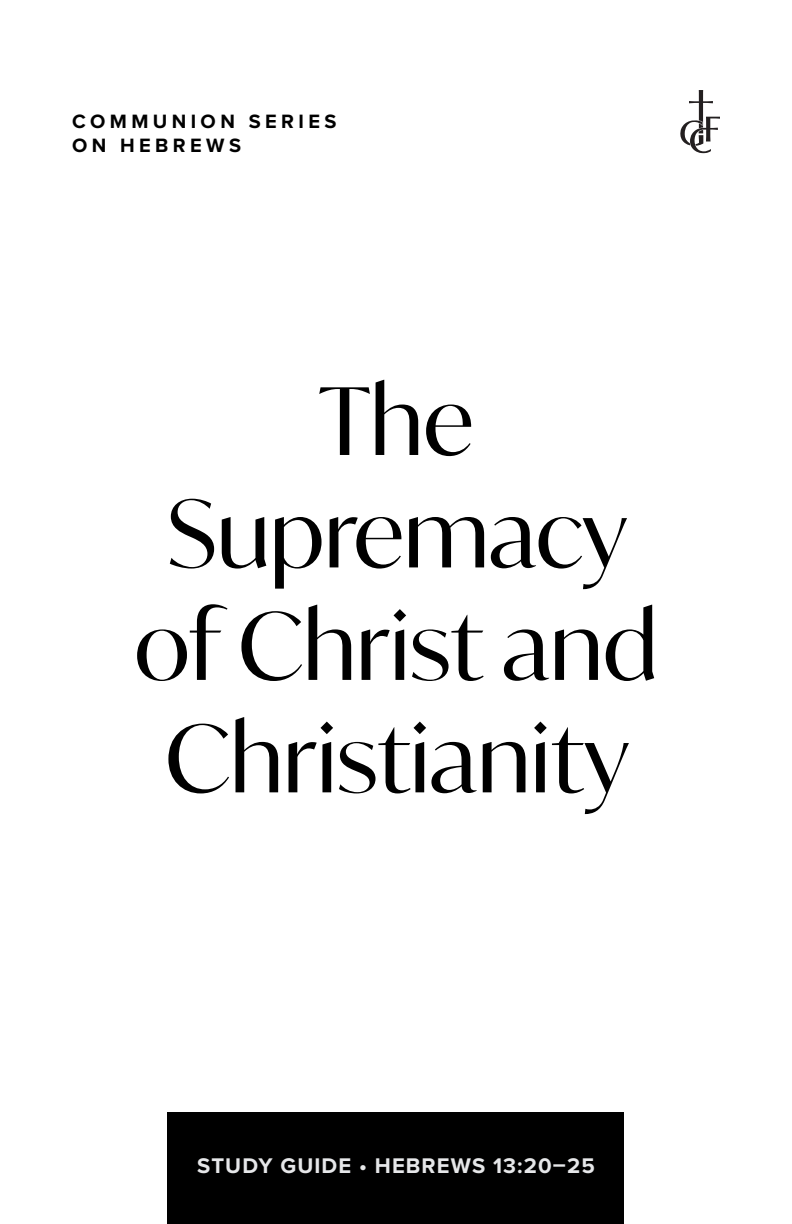
<style>
.page{position:relative;width:792px;height:1224px;background:#fff}
.page>*{position:absolute;margin:0;border:0;box-sizing:border-box;transform-origin:0 0}
.t1{font:93px "Ivy Mode";color:#000}
.t2{font:700 22px "Proxima Nova";letter-spacing:.05em;color:#e6e7e9}
.t3{font:700 20px "Proxima Nova";letter-spacing:.22em;color:#000}
</style>
<div class="page">
<svg style="left:680px;top:90px;width:40px;height:63px"></svg>
<div style="left:168px;top:1112px;width:456px;height:112px;background:#000"></div>
<p class="t3" style="left:72px;top:107px;width:266px">COMMUNION SERIES</p>
<p class="t3" style="left:72px;top:131px;width:171px">ON HEBREWS</p>
<p class="t1" style="left:318px;top:358px;width:157px">The</p>
<p class="t1" style="left:167px;top:471px;width:462px">Supremacy</p>
<p class="t1" style="left:134px;top:583px;width:525px">of Christ and</p>
<p class="t1" style="left:165px;top:696px;width:466px">Christianity</p>
<p class="t2" style="left:197px;top:1149px;width:399px">STUDY GUIDE • HEBREWS 13:20–25</p>
</div>
